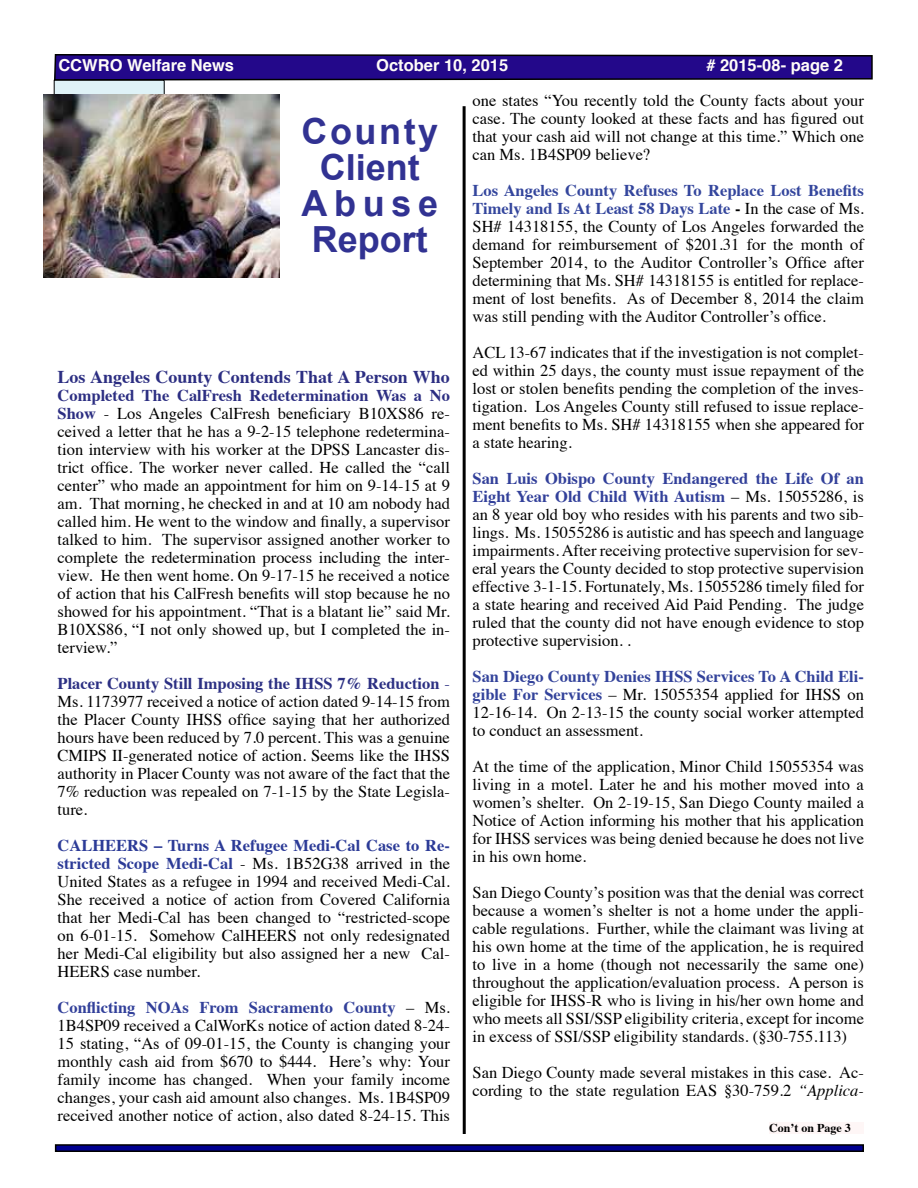
<style>
.page{position:relative;width:918px;height:1188px;background:#fff}
.page>*{position:absolute;margin:0;border:0;box-sizing:border-box;transform-origin:0 0}
.t1{font:700 36px/36px "Arial";color:#313292;text-align:center}
.t2{font:700 18px "Times";color:#2c2e82}
.t3{font:16.5px/18px "Times";color:#000;text-align:justify}
.t4{font:700 16.5px "Helvetica";color:#fffcf8}
.t5{font:700 12px "Times";color:#000}
.s1{font-weight:700;color:#2c2e82}
.s2{font-weight:700;color:#2c3083}
.s3{color:#2c3083}
.s4{font-weight:700;color:#2c3b97}
.s5{font-weight:700;color:#32409a}
.s6{font-weight:700;color:#34469d}
.s7{font-weight:700}
.s8{font-weight:700;color:#33439b}
.s9{font-style:italic}
</style>
<div class="page">
<svg style="left:53px;top:54px;width:820px;height:27px;background:#2b1581"></svg>
<div style="left:56px;top:1145px;width:807px;height:6px;background:#000090"></div>
<div style="left:55px;top:1144px;width:809px;height:8px;border:2px solid #000"></div>
<hr style="left:463px;top:106px;width:3px;height:1028px;background:#000">
<div style="left:54px;top:80px;width:110px;height:15px;background:#dff2f7"></div>
<div style="left:54px;top:80px;width:110px;height:15px;border:1px solid #000"></div>
<img style="left:43px;top:94px;width:236px;height:183px">
<div style="left:769px;top:1123px;width:95px;height:11px;background:#fef6f6"></div>
<p class="t4" style="left:58px;top:52px;width:177px">CCWRO Welfare News</p>
<p class="t4" style="left:376px;top:52px;width:134px">October 10, 2015</p>
<p class="t4" style="left:706px;top:52px;width:138px"># 2015-08- page 2</p>
<h1 class="t1" style="left:302px;top:115px;width:138px">County<br>Client<br>Abuse<br>Report</h1>
<p class="t2" style="left:58px;top:360px;width:394px">Los Angeles County Contends That A Person Who</p>
<p class="t3" style="left:58px;top:385px;width:394px"><span class="s1">Completed The CalFresh Redetermination Was a No Show</span> - Los Angeles CalFresh beneficiary B10XS86 re&shy;ceived a letter that he has a 9-2-15 telephone redetermina&shy;tion interview with his worker at the DPSS Lancaster dis&shy;trict office. The worker never called. He called the “call center” who made an appointment for him on 9-14-15 at 9 am. That morning, he checked in and at 10 am nobody had called him. He went to the window and finally, a supervisor talked to him. The supervisor assigned another worker to complete the redetermination process including the inter&shy;view. He then went home. On 9-17-15 he received a notice of action that his CalFresh benefits will stop because he no showed for his appointment. “That is a blatant lie” said Mr.<br>B10XS86, “I not only showed up, but I completed the in&shy;terview.”</p>
<p class="t3" style="left:58px;top:673px;width:394px"><span class="s2">Placer County Still Imposing the IHSS 7% Reduction</span> <span class="s3">- </span>Ms. 1173977 received a notice of action dated 9-14-15 from the Placer County IHSS office saying that her authorized hours have been reduced by 7.0 percent. This was a genuine CMIPS II-generated notice of action. Seems like the IHSS authority in Placer County was not aware of the fact that the 7% reduction was repealed on 7-1-15 by the State Legisla&shy;ture.</p>
<p class="t3" style="left:58px;top:835px;width:394px"><span class="s4">CALHEERS – Turns A Refugee Medi-Cal Case to Re&shy;stricted Scope Medi-Cal</span> - Ms. 1B52G38 arrived in the United States as a refugee in 1994 and received Medi-Cal.<br>She received a notice of action from Covered California that her Medi-Cal has been changed to “restricted-scope on 6-01-15. Somehow CalHEERS not only redesignated her Medi-Cal eligibility but also assigned her a new Cal-HEERS case number.</p>
<p class="t3" style="left:58px;top:997px;width:394px"><span class="s5">Conflicting NOAs From Sacramento County</span> – Ms.<br>1B4SP09 received a CalWorKs notice of action dated 8-24- 15 stating, “As of 09-01-15, the County is changing your monthly cash aid from $670 to $444. Here’s why: Your family income has changed. When your family income changes, your cash aid amount also changes. Ms. 1B4SP09 received another notice of action, also dated 8-24-15. This</p>
<p class="t3" style="left:472px;top:90px;width:393px">one states “You recently told the County facts about your case. The county looked at these facts and has figured out that your cash aid will not change at this time.” Which one can Ms. 1B4SP09 believe?</p>
<p class="t3" style="left:472px;top:180px;width:393px"><span class="s6">Los Angeles County Refuses To Replace Lost Benefits Timely and Is At Least 58 Days Late</span> <span class="s7">-</span> In the case of Ms.<br>SH# 14318155, the County of Los Angeles forwarded the demand for reimbursement of $201.31 for the month of September 2014, to the Auditor Controller’s Office after determining that Ms. SH# 14318155 is entitled for replace&shy;ment of lost benefits. As of December 8, 2014 the claim was still pending with the Auditor Controller’s office.</p>
<p class="t3" style="left:472px;top:342px;width:393px">ACL 13-67 indicates that if the investigation is not complet&shy;ed within 25 days, the county must issue repayment of the lost or stolen benefits pending the completion of the inves&shy;tigation. Los Angeles County still refused to issue replace&shy;ment benefits to Ms. SH# 14318155 when she appeared for a state hearing.</p>
<p class="t3" style="left:472px;top:468px;width:393px"><span class="s5">San Luis Obispo County Endangered the Life Of an Eight Year Old Child With Autism</span> – Ms. 15055286, is an 8 year old boy who resides with his parents and two sib&shy;lings. Ms. 15055286 is autistic and has speech and language impairments. After receiving protective supervision for sev&shy;eral years the County decided to stop protective supervision effective 3-1-15. Fortunately, Ms. 15055286 timely filed for a state hearing and received Aid Paid Pending. The judge ruled that the county did not have enough evidence to stop protective supervision. .</p>
<p class="t3" style="left:472px;top:666px;width:393px"><span class="s8">San Diego County Denies IHSS Services To A Child Eli&shy;gible For Services</span> – Mr. 15055354 applied for IHSS on 12-16-14. On 2-13-15 the county social worker attempted to conduct an assessment.</p>
<p class="t3" style="left:472px;top:756px;width:393px">At the time of the application, Minor Child 15055354 was living in a motel. Later he and his mother moved into a women’s shelter. On 2-19-15, San Diego County mailed a Notice of Action informing his mother that his application for IHSS services was being denied because he does not live in his own home.</p>
<p class="t3" style="left:472px;top:882px;width:393px">San Diego County’s position was that the denial was correct because a women’s shelter is not a home under the appli&shy;cable regulations. Further, while the claimant was living at his own home at the time of the application, he is required to live in a home (though not necessarily the same one) throughout the application/evaluation process. A person is eligible for IHSS-R who is living in his/her own home and who meets all SSI/SSP eligibility criteria, except for income in excess of SSI/SSP eligibility standards. (§30-755.113)</p>
<p class="t3" style="left:472px;top:1062px;width:393px">San Diego County made several mistakes in this case. Ac&shy;cording to the state regulation EAS §30-759.2 <span class="s9">“Applica-</span></p>
<p class="t5" style="left:769px;top:1116px;width:83px">Con’t on Page 3</p>
</div>
